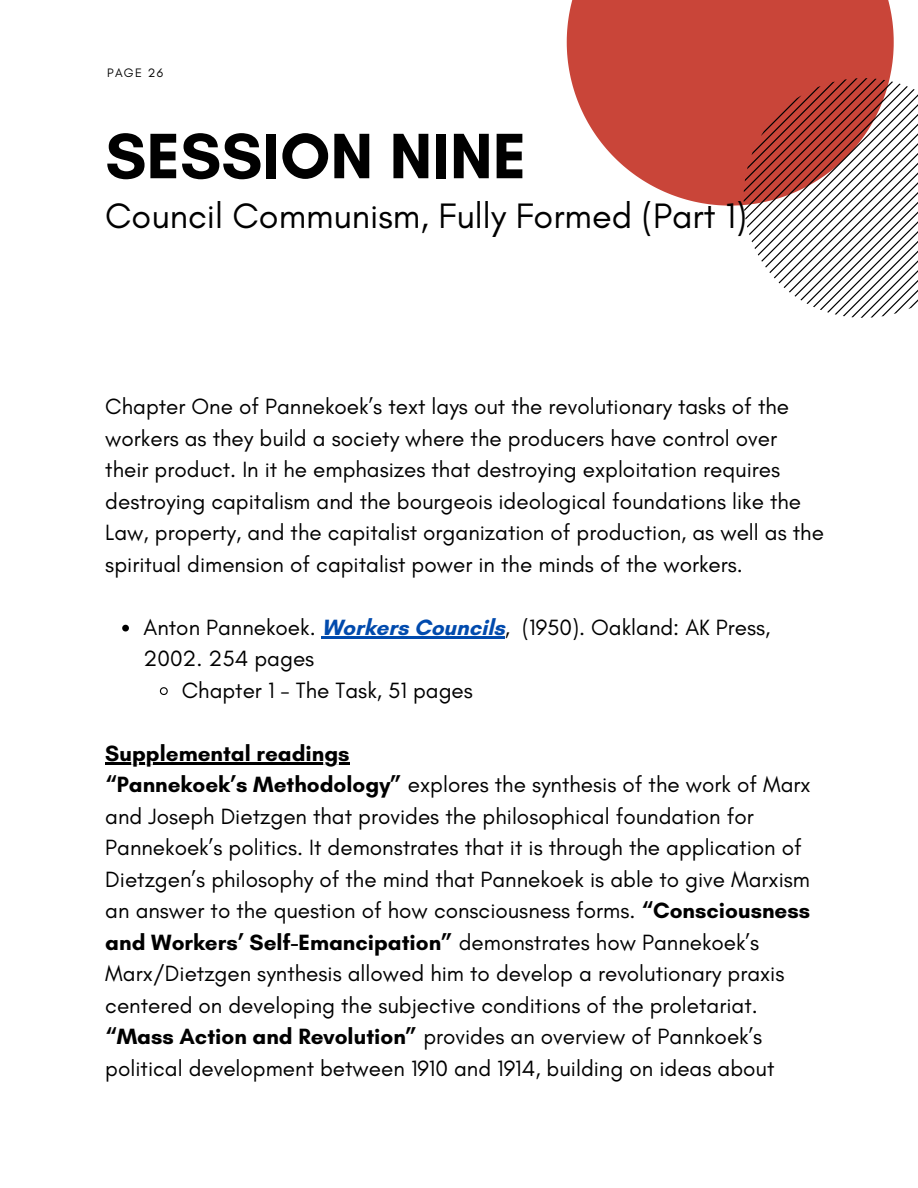
<style>
.page{position:relative;width:918px;height:1188px;background:#fff}
.page>*{position:absolute;margin:0;border:0;box-sizing:border-box;transform-origin:0 0}
.t1{font:700 65.4px "Glacial Indifference";color:#000}
.t2{font:36px "Glacial Indifference";color:#000}
.t3{font:22.5px/31.5px "Glacial Indifference";color:#000}
.t4{font:12.45px "Glacial Indifference";letter-spacing:.1em;color:#000}
.s1{font-weight:700;color:#004aad}
.s2{font-weight:700}
</style>
<div class="page">
<svg style="left:567px;top:0;width:327px;height:206px;background:#cf5c52"></svg>
<svg style="left:744px;top:78px;width:174px;height:240px"></svg>
<svg style="left:122px;top:625px;width:7px;height:6px"></svg>
<hr style="left:322px;top:636px;width:183px;height:2px;background:#004aad">
<svg style="left:159px;top:687px;width:9px;height:8px"></svg>
<hr style="left:105px;top:762px;width:245px;height:2px;background:#000">
<p class="t4" style="left:107px;top:66px;width:57px">PAGE 26</p>
<h1 class="t1" style="left:105px;top:116px;width:422px">SESSION NINE</h1>
<h2 class="t2" style="left:105px;top:194px;width:643px">Council Communism, Fully Formed (Part 1)</h2>
<p class="t3" style="left:105px;top:391px;width:720px">Chapter One of Pannekoek’s text lays out the revolutionary tasks of the workers as they build a society where the producers have control over their product. In it he emphasizes that destroying exploitation requires destroying capitalism and the bourgeois ideological foundations like the Law, property, and the capitalist organization of production, as well as the spiritual dimension of capitalist power in the minds of the workers.</p>
<p class="t3" style="left:144px;top:611px;width:628px">Anton Pannekoek. <span class="s1">Workers Councils</span>, (1950). Oakland: AK Press,</p>
<p class="t3" style="left:144px;top:643px;width:172px">2002. 254 pages</p>
<p class="t3" style="left:182px;top:674px;width:293px">Chapter 1 - The Task, 51 pages</p>
<p class="t3" style="left:105px;top:737px;width:707px"><span class="s2">Supplemental readings<br>“Pannekoek’s Methodology”</span> explores the synthesis of the work of Marx and Joseph Dietzgen that provides the philosophical foundation for Pannekoek’s politics. It demonstrates that it is through the application of Dietzgen’s philosophy of the mind that Pannekoek is able to give Marxism an answer to the question of how consciousness forms. <span class="s2">“Consciousness and Workers’ Self-Emancipation”</span> demonstrates how Pannekoek’s Marx/Dietzgen synthesis allowed him to develop a revolutionary praxis centered on developing the subjective conditions of the proletariat. <span class="s2">“Mass Action and Revolution”</span> provides an overview of Pannkoek’s political development between 1910 and 1914, building on ideas about</p>
</div>
